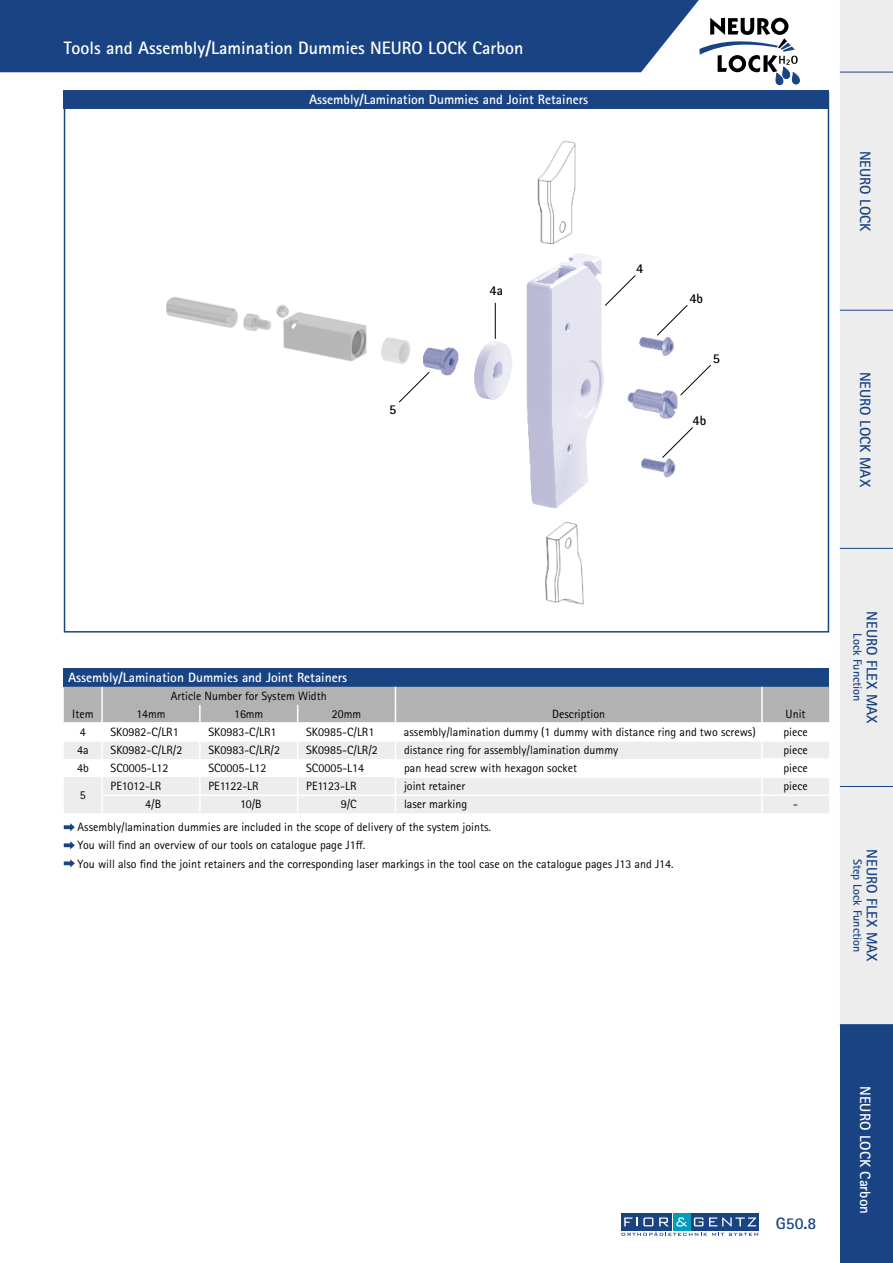
<style>
.page{position:relative;width:893px;height:1263px;background:#fff}
.page>*{position:absolute;margin:0;border:0;box-sizing:border-box;transform-origin:0 0}
.t1{font:700 18px "Rotis Sans Serif Pro";color:#fff}
.t2{font:700 16.5px "Rotis Sans Serif Pro";color:#194383}
.t3{font:700 15px "Rotis Sans Serif Pro";color:#194383}
.t4{font:700 15px "Rotis Sans Serif Pro";color:#fff}
.t5{font:700 13.5px "Rotis Sans Serif Pro";color:#fff}
.t6{font:700 13.5px "Rotis Sans Serif Pro";color:#000}
.t7{font:12px/18px "Rotis Sans Serif Pro";color:#000}
.t8{font:700 12px "Rotis Sans Serif Pro";color:#194383}
</style>
<div class="page">
<img style="left:166px;top:297px;width:244px;height:67px">
<img style="left:537px;top:140px;width:47px;height:465px">
<img style="left:423px;top:249px;width:255px;height:264px">
<svg style="left:604px;top:274px;width:32px;height:33px"></svg>
<hr style="left:495px;top:303px;width:1px;height:36px;background:#000">
<svg style="left:661px;top:426px;width:32px;height:33px"></svg>
<svg style="left:656px;top:304px;width:32px;height:32px"></svg>
<svg style="left:680px;top:364px;width:31px;height:32px"></svg>
<svg style="left:398px;top:371px;width:32px;height:32px"></svg>
<div style="left:0;top:0;width:699px;height:72px;background:#194383"></div>
<div style="left:673px;top:1213px;width:17px;height:17px;background:#009cbc"></div>
<div style="left:692px;top:1213px;width:67px;height:17px;background:#194383"></div>
<div style="left:621px;top:1213px;width:50px;height:17px;background:#194383"></div>
<svg style="left:621px;top:1232px;width:137px;height:4px"></svg>
<svg style="left:676px;top:1217px;width:11px;height:9px"></svg>
<svg style="left:694px;top:1217px;width:9px;height:9px"></svg>
<svg style="left:709px;top:1217px;width:47px;height:9px"></svg>
<svg style="left:624px;top:1217px;width:29px;height:9px"></svg>
<svg style="left:659px;top:1217px;width:9px;height:9px"></svg>
<svg style="left:699px;top:18px;width:101px;height:68px"></svg>
<div style="left:840px;top:1025px;width:53px;height:238px;background:#194383"></div>
<div style="left:840px;top:0;width:53px;height:1024px;background:#ededed"></div>
<hr style="left:840px;top:1024px;width:53px;height:1px;background:#194383">
<hr style="left:840px;top:786px;width:53px;height:1px;background:#194383">
<hr style="left:840px;top:310px;width:53px;height:1px;background:#194383">
<hr style="left:840px;top:72px;width:53px;height:1px;background:#194383">
<hr style="left:840px;top:548px;width:53px;height:1px;background:#194383">
<div style="left:64px;top:90px;width:765px;height:18px;background:#194383"></div>
<div style="left:64px;top:669px;width:765px;height:18px;background:#194383"></div>
<svg style="left:64px;top:687px;width:765px;height:126px"></svg>
<hr style="left:762px;top:794px;width:67px;height:2px;background:#fff">
<svg style="left:64px;top:823px;width:11px;height:8px"></svg>
<svg style="left:64px;top:841px;width:11px;height:8px"></svg>
<svg style="left:64px;top:859px;width:11px;height:8px"></svg>
<h1 class="t1" style="left:64px;top:37px;width:461px">Tools and Assembly/Lamination Dummies NEURO LOCK Carbon</h1>
<p class="t5" style="left:309px;top:91px;width:281px">Assembly/Lamination Dummies and Joint Retainers</p>
<p class="t6" style="left:389px;top:401px;width:9px">5</p>
<p class="t6" style="left:489px;top:282px;width:15px">4a</p>
<p class="t6" style="left:636px;top:260px;width:9px">4</p>
<p class="t6" style="left:689px;top:290px;width:15px">4b</p>
<p class="t6" style="left:713px;top:349px;width:9px">5</p>
<p class="t6" style="left:692px;top:412px;width:15px">4b</p>
<p class="t3" style="left:875px;top:151px;width:82px;rotate:90deg">NEURO LOCK</p>
<p class="t3" style="left:875px;top:372px;width:117px;rotate:90deg">NEURO LOCK MAX</p>
<p class="t5" style="left:68px;top:669px;width:281px">Assembly/Lamination Dummies and Joint Retainers</p>
<p class="t7" style="left:171px;top:687px;width:157px">Article Number for System Width</p>
<p class="t7" style="left:72px;top:705px;width:23px">Item</p>
<p class="t7" style="left:136px;top:705px;width:31px">14mm</p>
<p class="t7" style="left:234px;top:705px;width:31px">16mm</p>
<p class="t7" style="left:332px;top:705px;width:31px">20mm</p>
<p class="t7" style="left:552px;top:705px;width:54px">Description</p>
<p class="t7" style="left:786px;top:705px;width:22px">Unit</p>
<p class="t7" style="left:80px;top:723px;width:7px">4</p>
<p class="t7" style="left:111px;top:723px;width:70px">SK0982-C/LR1</p>
<p class="t7" style="left:208px;top:723px;width:70px">SK0983-C/LR1</p>
<p class="t7" style="left:306px;top:723px;width:70px">SK0985-C/LR1</p>
<p class="t7" style="left:404px;top:722px;width:353px">assembly/lamination dummy (1 dummy with distance ring and two screws)</p>
<p class="t7" style="left:783px;top:722px;width:26px">piece</p>
<p class="t7" style="left:77px;top:741px;width:13px">4a</p>
<p class="t7" style="left:111px;top:741px;width:73px">SK0982-C/LR/2</p>
<p class="t7" style="left:208px;top:741px;width:73px">SK0983-C/LR/2</p>
<p class="t7" style="left:306px;top:741px;width:73px">SK0985-C/LR/2</p>
<p class="t7" style="left:404px;top:741px;width:216px">distance ring for assembly/lamination dummy</p>
<p class="t7" style="left:783px;top:741px;width:26px">piece</p>
<p class="t7" style="left:77px;top:759px;width:13px">4b</p>
<p class="t7" style="left:111px;top:759px;width:59px">SC0005-L12</p>
<p class="t7" style="left:208px;top:759px;width:59px">SC0005-L12</p>
<p class="t7" style="left:306px;top:759px;width:59px">SC0005-L14</p>
<p class="t7" style="left:404px;top:759px;width:175px">pan head screw with hexagon socket</p>
<p class="t7" style="left:783px;top:759px;width:26px">piece</p>
<p class="t7" style="left:80px;top:786px;width:7px">5</p>
<p class="t7" style="left:111px;top:777px;width:52px">PE1012-LR</p>
<p class="t7" style="left:208px;top:777px;width:52px">PE1122-LR</p>
<p class="t7" style="left:306px;top:777px;width:52px">PE1123-LR</p>
<p class="t7" style="left:404px;top:777px;width:63px">joint retainer</p>
<p class="t7" style="left:783px;top:777px;width:26px">piece</p>
<p class="t7" style="left:145px;top:795px;width:17px">4/B</p>
<p class="t7" style="left:240px;top:795px;width:23px">10/B</p>
<p class="t7" style="left:341px;top:795px;width:17px">9/C</p>
<p class="t7" style="left:404px;top:795px;width:65px">laser marking</p>
<p class="t7" style="left:793px;top:795px;width:6px">-</p>
<p class="t7" style="left:78px;top:818px;width:598px">Assembly/lamination dummies are included in the scope of delivery of the system joints.<br>You will find an overview of our tools on catalogue page J1ff.<br>You will also find the joint retainers and the corresponding laser markings in the tool case on the catalogue pages J13 and J14.</p>
<p class="t3" style="left:881px;top:611px;width:114px;rotate:90deg">NEURO FLEX MAX</p>
<p class="t8" style="left:865px;top:633px;width:70px;rotate:90deg">Lock Function</p>
<p class="t3" style="left:881px;top:849px;width:114px;rotate:90deg">NEURO FLEX MAX</p>
<p class="t8" style="left:865px;top:859px;width:95px;rotate:90deg">Step Lock Function</p>
<h2 class="t2" style="left:776px;top:1213px;width:42px">G50.8</h2>
<p class="t4" style="left:875px;top:1086px;width:129px;rotate:90deg">NEURO LOCK Carbon</p>
</div>
